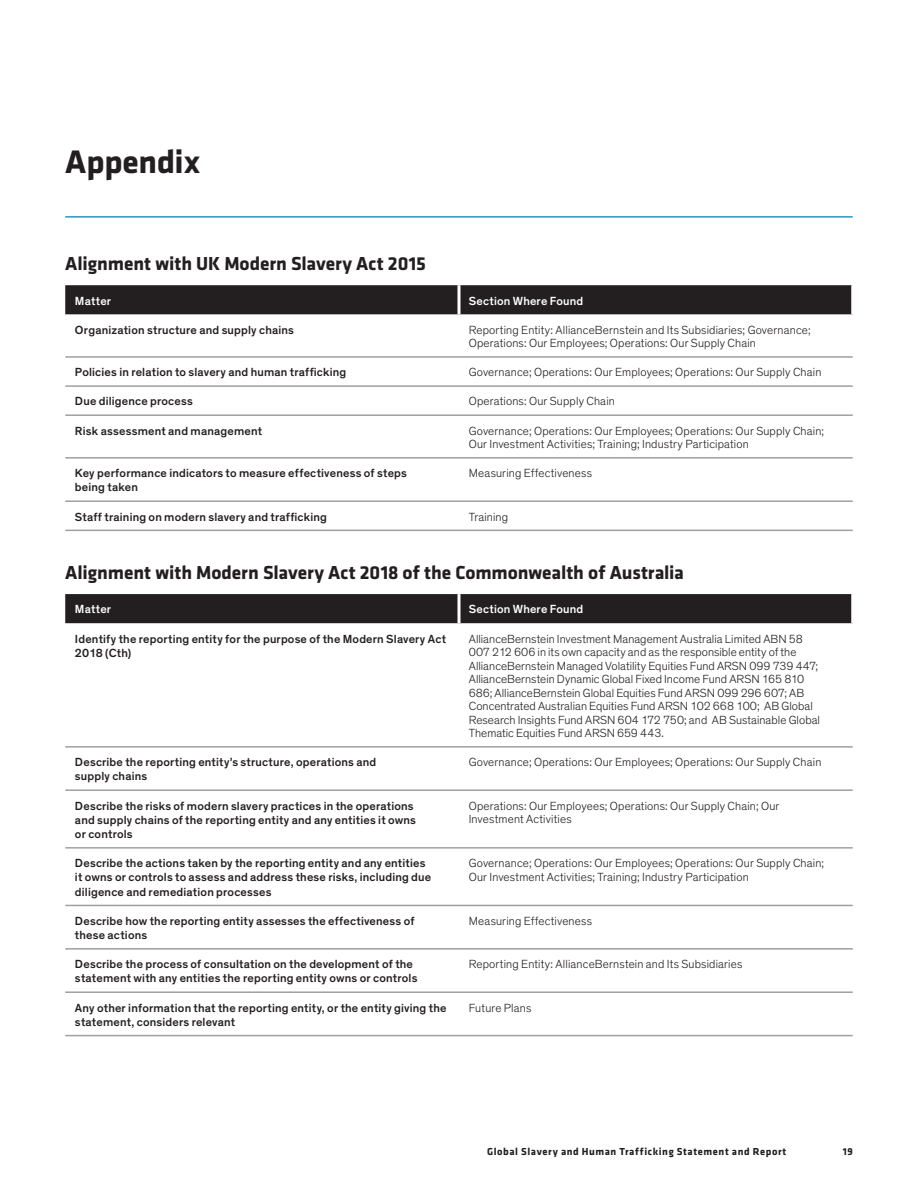
<style>
.page{position:relative;width:918px;height:1188px;background:#fff}
.page>*{position:absolute;margin:0;border:0;box-sizing:border-box;transform-origin:0 0}
.Page_Section_Breaker_22_5_24{font:700 33.75px "Klavika";letter-spacing:-.005em;color:#231f20}
.Table_Title_Klavika_B_13_16{font:700 19.5px "Klavika";letter-spacing:-.005em;color:#231f20}
.Table_Body_Theinhardt_8_9_Left{font:300 12px/13.5px "Theinhardt";letter-spacing:.01em;color:#231f20}
.Table_Head_Theinhardt_8_9_5_Left{font:500 12px/14.2px "Theinhardt";letter-spacing:.015em;color:#231f20}
.Table_Head_Theinhardt_8_9_5_Left_KO{font:500 12px "Theinhardt";letter-spacing:.015em;color:#fff}
.t1{font:700 10.5px "Klavika";letter-spacing:.055em;color:#231f20}
</style>
<div class="page">
<div style="left:65px;top:285px;width:786px;height:29px;background:#231f20"></div>
<hr style="left:65px;top:356px;width:394px;height:2px;background:#9d9fa2">
<hr style="left:459px;top:356px;width:394px;height:2px;background:#9d9fa2">
<hr style="left:65px;top:385px;width:394px;height:2px;background:#9d9fa2">
<hr style="left:459px;top:385px;width:394px;height:2px;background:#9d9fa2">
<hr style="left:65px;top:414px;width:394px;height:2px;background:#9d9fa2">
<hr style="left:459px;top:414px;width:394px;height:2px;background:#9d9fa2">
<hr style="left:65px;top:457px;width:394px;height:2px;background:#9d9fa2">
<hr style="left:459px;top:457px;width:394px;height:2px;background:#9d9fa2">
<hr style="left:65px;top:500px;width:394px;height:2px;background:#9d9fa2">
<hr style="left:459px;top:500px;width:394px;height:2px;background:#9d9fa2">
<hr style="left:65px;top:530px;width:394px;height:1px;background:#9d9fa2">
<hr style="left:459px;top:530px;width:394px;height:1px;background:#9d9fa2">
<hr style="left:457px;top:285px;width:3px;height:29px;background:#fff">
<div style="left:65px;top:594px;width:786px;height:29px;background:#231f20"></div>
<hr style="left:65px;top:746px;width:394px;height:2px;background:#9d9fa2">
<hr style="left:459px;top:746px;width:394px;height:2px;background:#9d9fa2">
<hr style="left:65px;top:789px;width:394px;height:2px;background:#9d9fa2">
<hr style="left:459px;top:789px;width:394px;height:2px;background:#9d9fa2">
<hr style="left:65px;top:847px;width:394px;height:2px;background:#9d9fa2">
<hr style="left:459px;top:847px;width:394px;height:2px;background:#9d9fa2">
<hr style="left:65px;top:905px;width:394px;height:1px;background:#9d9fa2">
<hr style="left:459px;top:905px;width:394px;height:1px;background:#9d9fa2">
<hr style="left:65px;top:948px;width:394px;height:2px;background:#9d9fa2">
<hr style="left:459px;top:948px;width:394px;height:2px;background:#9d9fa2">
<hr style="left:65px;top:991px;width:394px;height:2px;background:#9d9fa2">
<hr style="left:459px;top:991px;width:394px;height:2px;background:#9d9fa2">
<hr style="left:65px;top:1035px;width:394px;height:1px;background:#9d9fa2">
<hr style="left:459px;top:1035px;width:394px;height:1px;background:#9d9fa2">
<hr style="left:457px;top:594px;width:3px;height:29px;background:#fff">
<hr style="left:65px;top:216px;width:788px;height:2px;background:#179ad7">
<p class="Page_Section_Breaker_22_5_24" style="left:65px;top:137px;width:137px">Appendix</p>
<p class="Table_Title_Klavika_B_13_16" style="left:65px;top:250px;width:362px">Alignment with UK Modern Slavery Act 2015</p>
<p class="Table_Head_Theinhardt_8_9_5_Left_KO" style="left:75px;top:293px;width:38px">Matter</p>
<p class="Table_Head_Theinhardt_8_9_5_Left_KO" style="left:469px;top:293px;width:116px">Section Where Found</p>
<p class="Table_Head_Theinhardt_8_9_5_Left" style="left:75px;top:323px;width:221px">Organization structure and supply chains</p>
<p class="Table_Body_Theinhardt_8_9_Left" style="left:469px;top:323px;width:343px">Reporting Entity: AllianceBernstein and Its Subsidiaries; Governance;<br>Operations: Our Employees; Operations: Our Supply Chain</p>
<p class="Table_Head_Theinhardt_8_9_5_Left" style="left:75px;top:365px;width:273px">Policies in relation to slavery and human trafficking</p>
<p class="Table_Body_Theinhardt_8_9_Left" style="left:469px;top:366px;width:354px">Governance; Operations: Our Employees; Operations: Our Supply Chain</p>
<p class="Table_Head_Theinhardt_8_9_5_Left" style="left:75px;top:394px;width:119px">Due diligence process</p>
<p class="Table_Body_Theinhardt_8_9_Left" style="left:469px;top:395px;width:148px">Operations: Our Supply Chain</p>
<p class="Table_Head_Theinhardt_8_9_5_Left" style="left:75px;top:424px;width:189px">Risk assessment and management</p>
<p class="Table_Body_Theinhardt_8_9_Left" style="left:469px;top:424px;width:357px">Governance; Operations: Our Employees; Operations: Our Supply Chain;<br>Our Investment Activities; Training; Industry Participation</p>
<p class="Table_Head_Theinhardt_8_9_5_Left" style="left:75px;top:466px;width:333px">Key performance indicators to measure effectiveness of steps being taken</p>
<p class="Table_Body_Theinhardt_8_9_Left" style="left:469px;top:467px;width:125px">Measuring Effectiveness</p>
<p class="Table_Head_Theinhardt_8_9_5_Left" style="left:75px;top:510px;width:254px">Staff training on modern slavery and trafficking</p>
<p class="Table_Body_Theinhardt_8_9_Left" style="left:469px;top:510px;width:41px">Training</p>
<p class="Table_Title_Klavika_B_13_16" style="left:65px;top:559px;width:620px">Alignment with Modern Slavery Act 2018 of the Commonwealth of Australia</p>
<p class="Table_Head_Theinhardt_8_9_5_Left_KO" style="left:75px;top:602px;width:38px">Matter</p>
<p class="Table_Head_Theinhardt_8_9_5_Left_KO" style="left:469px;top:602px;width:116px">Section Where Found</p>
<p class="Table_Head_Theinhardt_8_9_5_Left" style="left:75px;top:632px;width:373px">Identify the reporting entity for the purpose of the Modern Slavery Act<br>2018 (Cth)</p>
<p class="Table_Body_Theinhardt_8_9_Left" style="left:469px;top:632px;width:353px">AllianceBernstein Investment Management Australia Limited ABN 58<br>007 212 606 in its own capacity and as the responsible entity of the AllianceBernstein Managed Volatility Equities Fund ARSN 099 739 447; AllianceBernstein Dynamic Global Fixed Income Fund ARSN 165 810<br>686; AllianceBernstein Global Equities Fund ARSN 099 296 607; AB Concentrated Australian Equities Fund ARSN 102 668 100; AB Global Research Insights Fund ARSN 604 172 750; and AB Sustainable Global Thematic Equities Fund ARSN 659 443.</p>
<p class="Table_Head_Theinhardt_8_9_5_Left" style="left:75px;top:755px;width:303px">Describe the reporting entity’s structure, operations and supply chains</p>
<p class="Table_Body_Theinhardt_8_9_Left" style="left:469px;top:756px;width:354px">Governance; Operations: Our Employees; Operations: Our Supply Chain</p>
<p class="Table_Head_Theinhardt_8_9_5_Left" style="left:75px;top:799px;width:342px">Describe the risks of modern slavery practices in the operations and supply chains of the reporting entity and any entities it owns or controls</p>
<p class="Table_Body_Theinhardt_8_9_Left" style="left:469px;top:799px;width:312px">Operations: Our Employees; Operations: Our Supply Chain; Our<br>Investment Activities</p>
<p class="Table_Head_Theinhardt_8_9_5_Left" style="left:75px;top:856px;width:358px">Describe the actions taken by the reporting entity and any entities it owns or controls to assess and address these risks, including due diligence and remediation processes</p>
<p class="Table_Body_Theinhardt_8_9_Left" style="left:469px;top:857px;width:357px">Governance; Operations: Our Employees; Operations: Our Supply Chain;<br>Our Investment Activities; Training; Industry Participation</p>
<p class="Table_Head_Theinhardt_8_9_5_Left" style="left:75px;top:914px;width:341px">Describe how the reporting entity assesses the effectiveness of these actions</p>
<p class="Table_Body_Theinhardt_8_9_Left" style="left:469px;top:914px;width:125px">Measuring Effectiveness</p>
<p class="Table_Head_Theinhardt_8_9_5_Left" style="left:75px;top:957px;width:344px">Describe the process of consultation on the development of the statement with any entities the reporting entity owns or controls</p>
<p class="Table_Body_Theinhardt_8_9_Left" style="left:469px;top:958px;width:275px">Reporting Entity: AllianceBernstein and Its Subsidiaries</p>
<p class="Table_Head_Theinhardt_8_9_5_Left" style="left:75px;top:1001px;width:373px">Any other information that the reporting entity, or the entity giving the statement, considers relevant</p>
<p class="Table_Body_Theinhardt_8_9_Left" style="left:469px;top:1001px;width:64px">Future Plans</p>
<p class="t1" style="left:487px;top:1144px;width:301px">Global Slavery and Human Trafficking Statement and Report</p>
<p class="t1" style="left:843px;top:1144px;width:12px">19</p>
</div>
